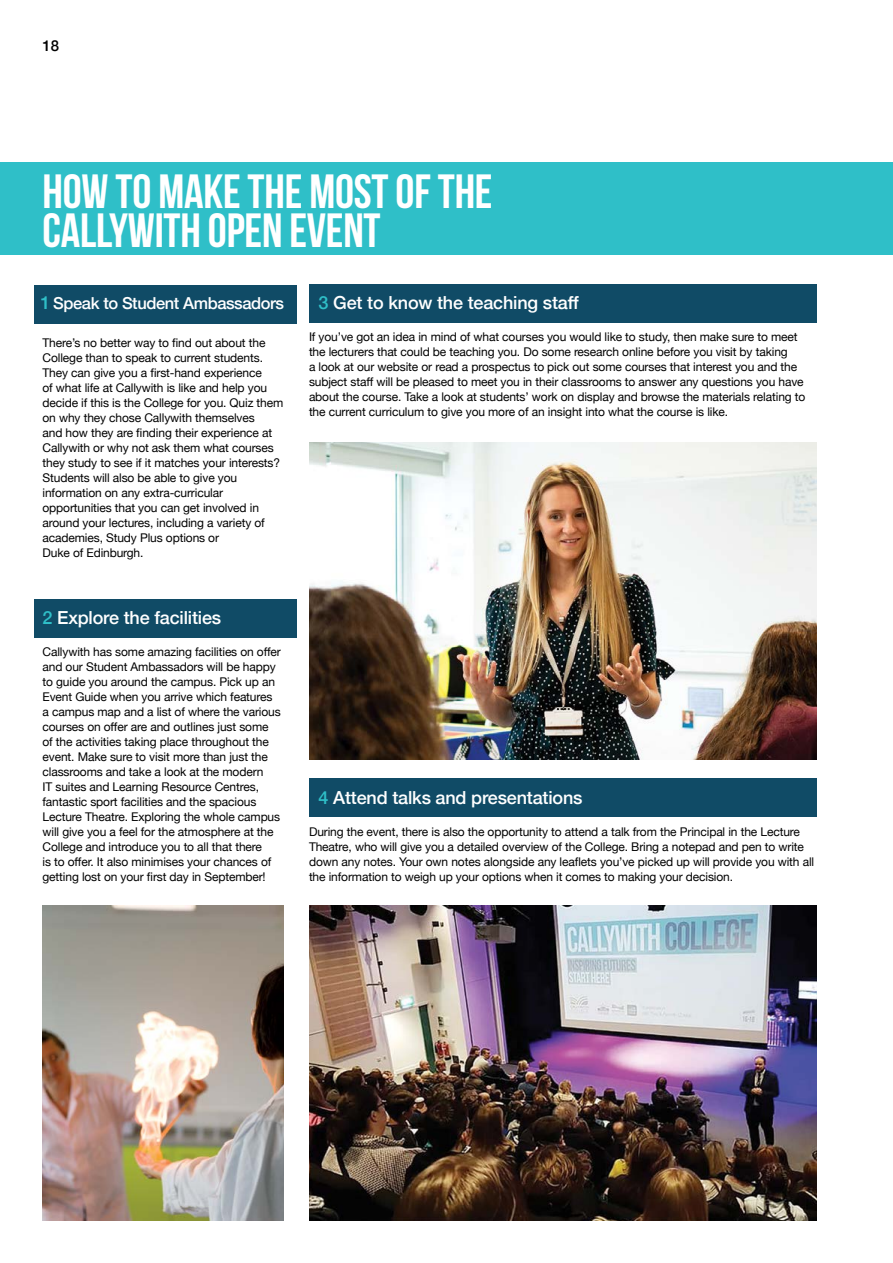
<style>
.page{position:relative;width:893px;height:1263px;background:#fff}
.page>*{position:absolute;margin:0;border:0;box-sizing:border-box;transform-origin:0 0}
.t1{font:700 48px/39px "Bebas Neue";letter-spacing:-.005em;color:#fff}
.t2{font:500 18px "Helvetica Neue";letter-spacing:-.01em;color:#fff}
.t3{font:500 16.5px "Helvetica Neue";letter-spacing:-.025em;color:#fff}
.t4{font:500 15px "Helvetica Neue";color:#000}
.t5{font:12px/15px "Helvetica Neue";letter-spacing:-.01em;color:#000}
.s1{font-size:18px;color:#2fbfc8}
.s2{color:#2fbfc8}
</style>
<div class="page">
<div style="left:34px;top:285px;width:262px;height:38px;background:#104b66"></div>
<div style="left:309px;top:284px;width:507px;height:39px;background:#104b66"></div>
<div style="left:34px;top:600px;width:262px;height:38px;background:#104b66"></div>
<div style="left:309px;top:779px;width:507px;height:38px;background:#104b66"></div>
<img style="left:309px;top:443px;width:507px;height:316px">
<img style="left:43px;top:906px;width:240px;height:314px">
<img style="left:309px;top:906px;width:507px;height:314px">
<div style="left:1px;top:163px;width:892px;height:92px;background:#2fbfc8"></div>
<p class="t4" style="left:43px;top:33px;width:18px">18</p>
<h1 class="t1" style="left:43px;top:171px;width:452px">HOW TO MAKE THE MOST OF THE<br>CALLYWITH OPEN EVENT</h1>
<h3 class="t3" style="left:41px;top:290px;width:245px"><span class="s1">1</span> Speak to Student Ambassadors</h3>
<p class="t5" style="left:43px;top:336px;width:242px">There’s no better way to find out about the College than to speak to current students.<br>They can give you a first-hand experience<br>of what life at Callywith is like and help you decide if this is the College for you. Quiz them on why they chose Callywith themselves<br>and how they are finding their experience at Callywith or why not ask them what courses they study to see if it matches your interests?<br>Students will also be able to give you information on any extra-curricular opportunities that you can get involved in around your lectures, including a variety of academies, Study Plus options or<br>Duke of Edinburgh.</p>
<h2 class="t2" style="left:43px;top:603px;width:180px"><span class="s2">2</span> Explore the facilities</h2>
<p class="t5" style="left:43px;top:645px;width:240px">Callywith has some amazing facilities on offer and our Student Ambassadors will be happy to guide you around the campus. Pick up an Event Guide when you arrive which features a campus map and a list of where the various courses on offer are and outlines just some of the activities taking place throughout the event. Make sure to visit more than just the classrooms and take a look at the modern<br>IT suites and Learning Resource Centres, fantastic sport facilities and the spacious Lecture Theatre. Exploring the whole campus will give you a feel for the atmosphere at the College and introduce you to all that there<br>is to offer. It also minimises your chances of getting lost on your first day in September!</p>
<h2 class="t2" style="left:319px;top:288px;width:262px"><span class="s2">3</span> Get to know the teaching staff</h2>
<p class="t5" style="left:309px;top:330px;width:498px">If you’ve got an idea in mind of what courses you would like to study, then make sure to meet the lecturers that could be teaching you. Do some research online before you visit by taking<br>a look at our website or read a prospectus to pick out some courses that interest you and the subject staff will be pleased to meet you in their classrooms to answer any questions you have about the course. Take a look at students’ work on display and browse the materials relating to the current curriculum to give you more of an insight into what the course is like.</p>
<h2 class="t2" style="left:319px;top:783px;width:265px"><span class="s2">4</span> Attend talks and presentations</h2>
<p class="t5" style="left:309px;top:825px;width:507px">During the event, there is also the opportunity to attend a talk from the Principal in the Lecture Theatre, who will give you a detailed overview of the College. Bring a notepad and pen to write down any notes. Your own notes alongside any leaflets you’ve picked up will provide you with all the information to weigh up your options when it comes to making your decision.</p>
</div>
